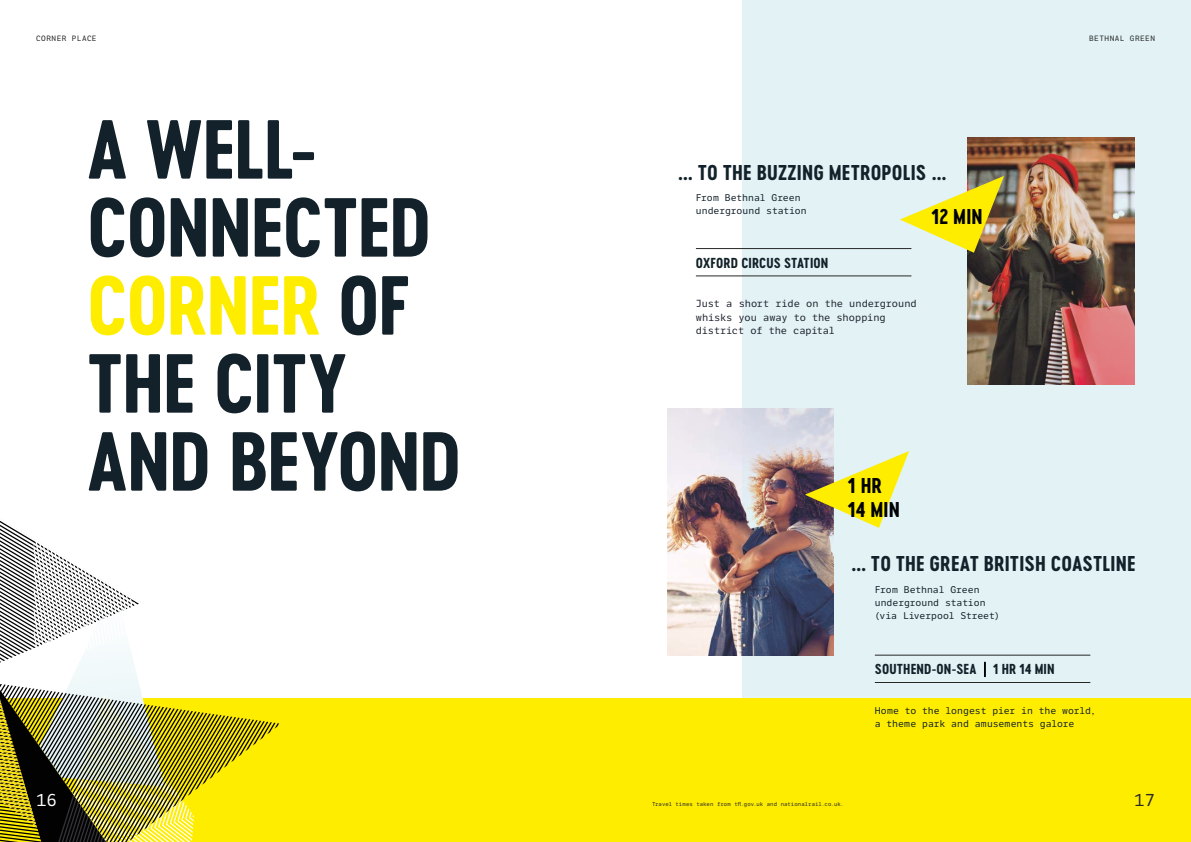
<style>
.page{position:relative;width:1191px;height:842px;background:#fff}
.page>*{position:absolute;margin:0;border:0;box-sizing:border-box;transform-origin:0 0}
.t1{font:78px/78px "Cervo Neue Bold Neue";letter-spacing:-.015em;color:#13222a}
.t2{font:20px "Cervo Neue Bold Neue";letter-spacing:.01em;color:#13222a}
.t3{font:20px/24px "Cervo Neue Bold Neue";letter-spacing:.01em;color:#010203}
.t4{font:17px "LFT Etica Mono";color:#fff}
.t5{font:17px "LFT Etica Mono";color:#282827}
.t6{font:13.5px "Cervo Neue Bold Neue";letter-spacing:.01em;color:#13222a}
.t7{font:10px/13.4px "LFT Etica Mono";letter-spacing:-.01em;color:#1f222e}
.t8{font:9.5px/13px "LFT Etica Mono";letter-spacing:-.01em;color:#13222a}
.t9{font:7.5px "LFT Etica Mono";letter-spacing:.065em;color:#282827}
.t10{font:5.5px "LFT Etica Mono";letter-spacing:.005em;color:#282827}
.s1{color:#ffed00}
</style>
<div class="page">
<div style="left:742px;top:0;width:449px;height:842px;background:#e2f2f5"></div>
<div style="left:0;top:699px;width:1191px;height:143px;background:#ffed00"></div>
<svg style="left:0;top:519px;width:281px;height:323px"></svg>
<img style="left:667px;top:408px;width:166px;height:248px">
<img style="left:968px;top:137px;width:166px;height:248px">
<hr style="left:696px;top:275px;width:215px;height:1px;background:#282827">
<hr style="left:696px;top:248px;width:215px;height:1px;background:#282827">
<svg style="left:900px;top:176px;width:104px;height:77px"></svg>
<hr style="left:875px;top:682px;width:215px;height:1px;background:#282827">
<hr style="left:875px;top:655px;width:215px;height:1px;background:#282827">
<svg style="left:805px;top:451px;width:104px;height:77px"></svg>
<p class="t9" style="left:36px;top:34px;width:62px">CORNER PLACE</p>
<p class="t9" style="left:1089px;top:34px;width:67px">BETHNAL GREEN</p>
<h1 class="t1" style="left:87px;top:110px;width:376px">A WELL-<br>CONNECTED<br><span class="s1">CORNER</span> OF<br>THE CITY<br>AND BEYOND</h1>
<h2 class="t2" style="left:678px;top:159px;width:270px">… TO THE BUZZING METROPOLIS …</h2>
<p class="t8" style="left:696px;top:191px;width:112px">From Bethnal Green underground station</p>
<h2 class="t3" style="left:931px;top:205px;width:53px">12 MIN</h2>
<h3 class="t6" style="left:696px;top:253px;width:134px">OXFORD CIRCUS STATION</h3>
<p class="t7" style="left:696px;top:297px;width:222px">Just a short ride on the underground whisks you away to the shopping district of the capital</p>
<h2 class="t3" style="left:848px;top:474px;width:53px">1 HR<br>14 MIN</h2>
<h2 class="t2" style="left:851px;top:550px;width:286px">… TO THE GREAT BRITISH COASTLINE</h2>
<p class="t8" style="left:875px;top:584px;width:126px">From Bethnal Green underground station (via Liverpool Street)</p>
<h3 class="t6" style="left:875px;top:660px;width:181px">SOUTHEND-ON-SEA | 1 HR 14 MIN</h3>
<p class="t8" style="left:875px;top:704px;width:223px">Home to the longest pier in the world, a theme park and amusements galore</p>
<h3 class="t4" style="left:36px;top:790px;width:23px">16</h3>
<h3 class="t5" style="left:1134px;top:790px;width:22px">17</h3>
<p class="t10" style="left:652px;top:801px;width:193px">Travel times taken from tfl.gov.uk and nationalrail.co.uk.</p>
</div>
